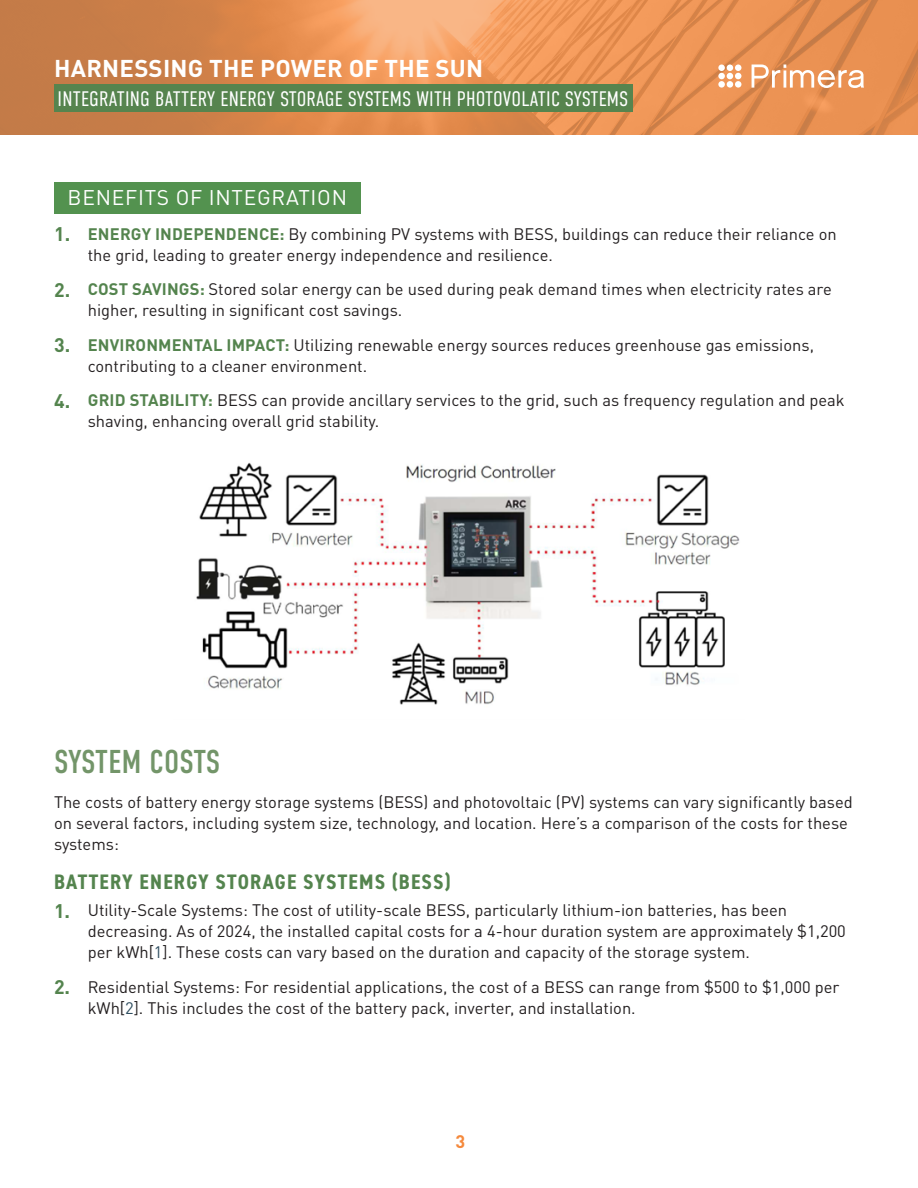
<style>
.page{position:relative;width:918px;height:1188px;background:#fff}
.page>*{position:absolute;margin:0;border:0;box-sizing:border-box;transform-origin:0 0}
.t1{font:33px "DIN Condensed";letter-spacing:-.015em;color:#739569}
.t2{font:700 24px "DINOT";letter-spacing:.01em;color:#fff}
.t3{font:300 21px "DIN Condensed";letter-spacing:.01em;color:#fff}
.t4{font:700 condensed 21px "DIN2014";letter-spacing:.06em;color:#54844e}
.t5{font:21px "DINOT";letter-spacing:.035em;color:#fff}
.t6{font:700 18px "DINOT";color:#f5893c}
.t7{font:16.5px/21px "DINOT";color:#231f20}
.s1{font-weight:700;font-size:19.5px;color:#54844e}
.s2{font-weight:700;color:#54844e}
.s3{color:#2f4e60}
</style>
<div class="page">
<img style="left:0;top:0;width:918px;height:135px">
<div style="left:54px;top:85px;width:578px;height:27px;background:#56844e"></div>
<div style="left:718px;top:81px;width:7px;height:7px;background:#fff;border-radius:50%"></div>
<div style="left:718px;top:73px;width:7px;height:6px;background:#fff;border-radius:50%"></div>
<div style="left:718px;top:65px;width:7px;height:6px;background:#fff;border-radius:50%"></div>
<div style="left:727px;top:81px;width:6px;height:7px;background:#fff;border-radius:50%"></div>
<div style="left:735px;top:81px;width:6px;height:7px;background:#fff;border-radius:50%"></div>
<svg style="left:727px;top:65px;width:14px;height:14px"></svg>
<svg style="left:752px;top:64px;width:112px;height:24px"></svg>
<div style="left:54px;top:182px;width:306px;height:32px;background:#53924f"></div>
<img style="left:196px;top:462px;width:544px;height:243px">
<h2 class="t2" style="left:54px;top:52px;width:430px">HARNESSING THE POWER OF THE SUN</h2>
<p class="t3" style="left:58px;top:87px;width:572px">INTEGRATING BATTERY ENERGY STORAGE SYSTEMS WITH PHOTOVOLATIC SYSTEMS</p>
<p class="t5" style="left:68px;top:184px;width:281px">BENEFITS OF INTEGRATION</p>
<p class="t7" style="left:88px;top:223px;width:751px;text-indent:-34px"><span class="s1">1.</span> <span class="s2">ENERGY INDEPENDENCE:</span> By combining PV systems with BESS, buildings can reduce their reliance on the grid, leading to greater energy independence and resilience.</p>
<p class="t7" style="left:88px;top:278px;width:746px;text-indent:-34px"><span class="s1">2.</span> <span class="s2">COST SAVINGS:</span> Stored solar energy can be used during peak demand times when electricity rates are higher, resulting in significant cost savings.</p>
<p class="t7" style="left:88px;top:334px;width:728px;text-indent:-34px"><span class="s1">3.</span> <span class="s2">ENVIRONMENTAL IMPACT:</span> Utilizing renewable energy sources reduces greenhouse gas emissions, contributing to a cleaner environment.</p>
<p class="t7" style="left:88px;top:389px;width:759px;text-indent:-34px"><span class="s1">4.</span> <span class="s2">GRID STABILITY:</span> BESS can provide ancillary services to the grid, such as frequency regulation and peak shaving, enhancing overall grid stability.</p>
<h1 class="t1" style="left:54px;top:744px;width:168px">SYSTEM COSTS</h1>
<p class="t7" style="left:54px;top:791px;width:800px">The costs of battery energy storage systems (BESS) and photovoltaic (PV) systems can vary significantly based on several factors, including system size, technology, and location. Here’s a comparison of the costs for these systems:</p>
<p class="t4" style="left:54px;top:867px;width:398px">BATTERY ENERGY STORAGE SYSTEMS (BESS)</p>
<p class="t7" style="left:88px;top:900px;width:760px;text-indent:-34px"><span class="s1">1.</span> Utility-Scale Systems: The cost of utility-scale BESS, particularly lithium-ion batteries, has been decreasing. As of 2024, the installed capital costs for a 4-hour duration system are approximately $1,200 per kWh[<span class="s3">1</span>]. These costs can vary based on the duration and capacity of the storage system.</p>
<p class="t7" style="left:88px;top:976px;width:753px;text-indent:-34px"><span class="s1">2.</span> Residential Systems: For residential applications, the cost of a BESS can range from $500 to $1,000 per kWh[<span class="s3">2</span>]. This includes the cost of the battery pack, inverter, and installation.</p>
<p class="t6" style="left:456px;top:1129px;width:11px">3</p>
</div>
